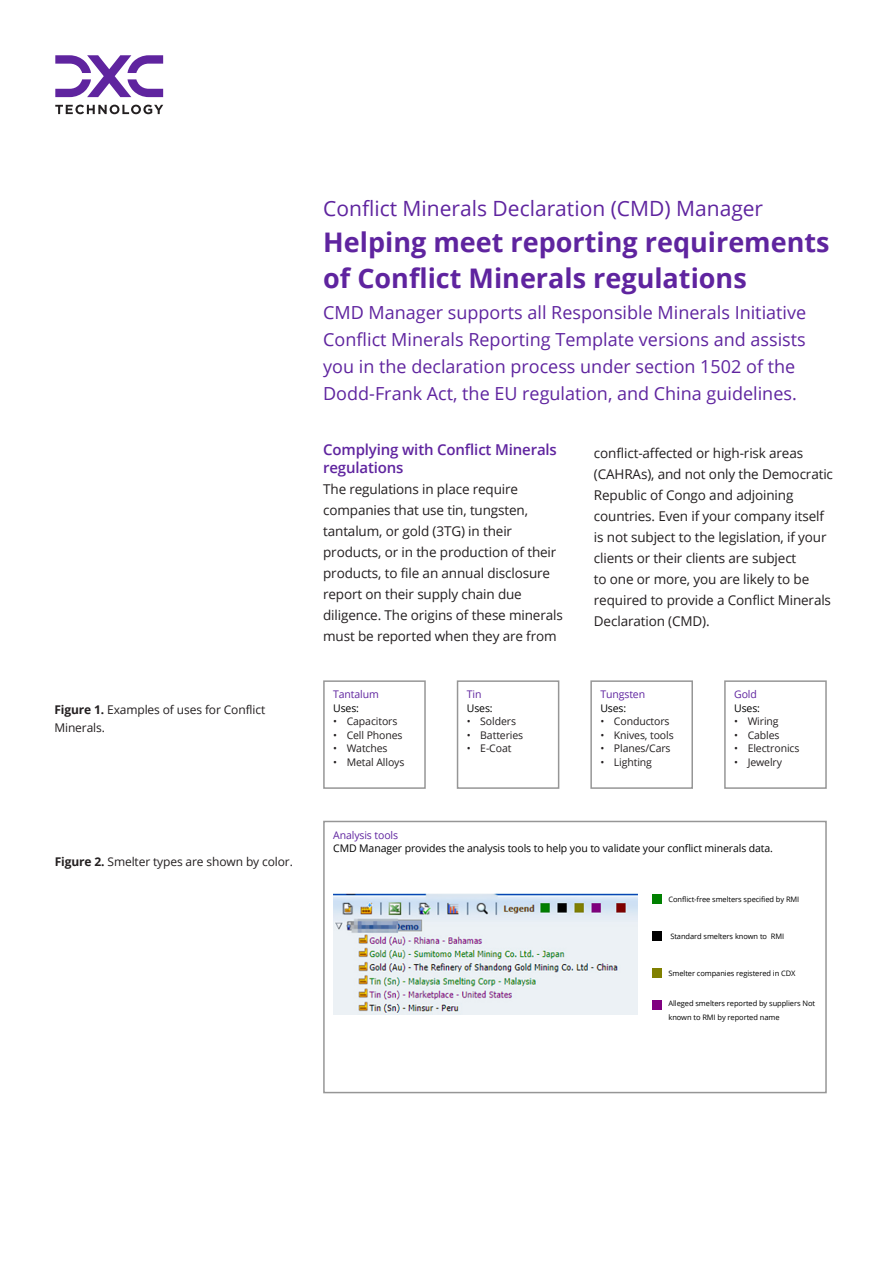
<style>
.page{position:relative;width:893px;height:1263px;background:#fff}
.page>*{position:absolute;margin:0;border:0;box-sizing:border-box;transform-origin:0 0}
.Heading_Bold_18_24pt{font:700 27px/36px "Open Sans";color:#5f249f}
.Top_heading_descript{font:21px "Open Sans";color:#5f249f}
.Intro_copy_regular_1{font:18px/27px "Open Sans";color:#5f249f}
.Body_Subhead_semi-bo{font:600 15px/18px "Open Sans";letter-spacing:-.01em;color:#5f249f}
.Body_Subhead_semi-bo-2{font:13.5px/21px "Open Sans";letter-spacing:-.01em;color:#231f20}
.Figure_reg-8_12{font:12px/18px "Open Sans";letter-spacing:-.01em;color:#231f20}
.t1{font:10.5px "Open Sans";letter-spacing:-.01em;color:#231f20}
.Key_Copy_Regular_7_9{font:10.5px "Open Sans";letter-spacing:-.01em;color:#000}
.Key_Copy_Regular_7_9-2{font:10.5px "Open Sans";letter-spacing:-.01em;color:#5f249f}
.Key_Copy_Regular_7_9-3{font:7.5px/13.5px "Open Sans";letter-spacing:-.01em;color:#000}
.s1{font-weight:700}
</style>
<div class="page">
<div style="left:323px;top:821px;width:504px;height:272px;border:2px solid #969696"></div>
<svg style="left:55px;top:105px;width:108px;height:9px"></svg>
<svg style="left:55px;top:55px;width:108px;height:42px"></svg>
<div style="left:323px;top:680px;width:103px;height:109px;border:2px solid #969696"></div>
<div style="left:457px;top:680px;width:102px;height:109px;border:2px solid #969696"></div>
<div style="left:590px;top:680px;width:103px;height:109px;border:2px solid #969696"></div>
<div style="left:724px;top:680px;width:103px;height:109px;border:2px solid #969696"></div>
<img style="left:333px;top:894px;width:305px;height:120px">
<div style="left:652px;top:894px;width:10px;height:10px;background:#008000"></div>
<div style="left:652px;top:931px;width:10px;height:10px;background:#000"></div>
<div style="left:652px;top:968px;width:10px;height:10px;background:#808000"></div>
<div style="left:652px;top:1000px;width:10px;height:10px;background:#800080"></div>
<p class="Figure_reg-8_12" style="left:54px;top:701px;width:212px"><span class="s1">Figure 1.</span> Examples of uses for Conflict<br>Minerals.</p>
<p class="Figure_reg-8_12" style="left:55px;top:853px;width:240px"><span class="s1">Figure 2.</span> Smelter types are shown by color.</p>
<p class="Top_heading_descript" style="left:323px;top:193px;width:441px">Conflict Minerals Declaration (CMD) Manager</p>
<p class="Heading_Bold_18_24pt" style="left:323px;top:223px;width:508px">Helping meet reporting requirements of Conflict Minerals regulations</p>
<p class="Intro_copy_regular_1" style="left:323px;top:299px;width:485px">CMD Manager supports all Responsible Minerals Initiative Conflict Minerals Reporting Template versions and assists you in the declaration process under section 1502 of the Dodd-Frank Act, the EU regulation, and China guidelines.</p>
<p class="Body_Subhead_semi-bo" style="left:323px;top:440px;width:235px">Complying with Conflict Minerals regulations</p>
<p class="Body_Subhead_semi-bo-2" style="left:323px;top:478px;width:241px">The regulations in place require companies that use tin, tungsten, tantalum, or gold (3TG) in their products, or in the production of their products, to file an annual disclosure report on their supply chain due diligence. The origins of these minerals must be reported when they are from</p>
<p class="Body_Subhead_semi-bo-2" style="left:594px;top:442px;width:241px">conflict-affected or high-risk areas (CAHRAs), and not only the Democratic Republic of Congo and adjoining countries. Even if your company itself is not subject to the legislation, if your clients or their clients are subject<br>to one or more, you are likely to be required to provide a Conflict Minerals Declaration (CMD).</p>
<p class="Key_Copy_Regular_7_9-2" style="left:333px;top:687px;width:47px">Tantalum</p>
<p class="Key_Copy_Regular_7_9" style="left:333px;top:701px;width:27px">Uses:</p>
<p class="t1" style="left:333px;top:714px;width:66px">• Capacitors</p>
<p class="t1" style="left:333px;top:728px;width:71px">• Cell Phones</p>
<p class="t1" style="left:333px;top:741px;width:56px">• Watches</p>
<p class="t1" style="left:333px;top:755px;width:73px">• Metal Alloys</p>
<p class="Key_Copy_Regular_7_9-2" style="left:467px;top:687px;width:16px">Tin</p>
<p class="Key_Copy_Regular_7_9" style="left:467px;top:701px;width:27px">Uses:</p>
<p class="t1" style="left:467px;top:714px;width:51px">• Solders</p>
<p class="t1" style="left:467px;top:728px;width:58px">• Batteries</p>
<p class="t1" style="left:467px;top:741px;width:46px">• E-Coat</p>
<p class="Key_Copy_Regular_7_9-2" style="left:600px;top:687px;width:46px">Tungsten</p>
<p class="Key_Copy_Regular_7_9" style="left:600px;top:701px;width:27px">Uses:</p>
<p class="t1" style="left:600px;top:714px;width:71px">• Conductors</p>
<p class="t1" style="left:600px;top:728px;width:75px">• Knives, tools</p>
<p class="t1" style="left:600px;top:741px;width:72px">• Planes/Cars</p>
<p class="t1" style="left:600px;top:755px;width:53px">• Lighting</p>
<p class="Key_Copy_Regular_7_9-2" style="left:734px;top:687px;width:24px">Gold</p>
<p class="Key_Copy_Regular_7_9" style="left:734px;top:701px;width:27px">Uses:</p>
<p class="t1" style="left:734px;top:714px;width:46px">• Wiring</p>
<p class="t1" style="left:734px;top:728px;width:47px">• Cables</p>
<p class="t1" style="left:734px;top:741px;width:67px">• Electronics</p>
<p class="t1" style="left:734px;top:755px;width:49px">• Jewelry</p>
<p class="Key_Copy_Regular_7_9-2" style="left:333px;top:828px;width:66px">Analysis tools</p>
<p class="Key_Copy_Regular_7_9" style="left:333px;top:841px;width:441px">CMD Manager provides the analysis tools to help you to validate your conflict minerals data.</p>
<p class="Key_Copy_Regular_7_9-3" style="left:668px;top:892px;width:132px">Conflict-free smelters specified by RMI</p>
<p class="Key_Copy_Regular_7_9-3" style="left:670px;top:929px;width:115px">Standard smelters known to RMI</p>
<p class="Key_Copy_Regular_7_9-3" style="left:668px;top:966px;width:129px">Smelter companies registered in CDX</p>
<p class="Key_Copy_Regular_7_9-3" style="left:668px;top:996px;width:148px">Alleged smelters reported by suppliers Not known to RMI by reported name</p>
</div>
